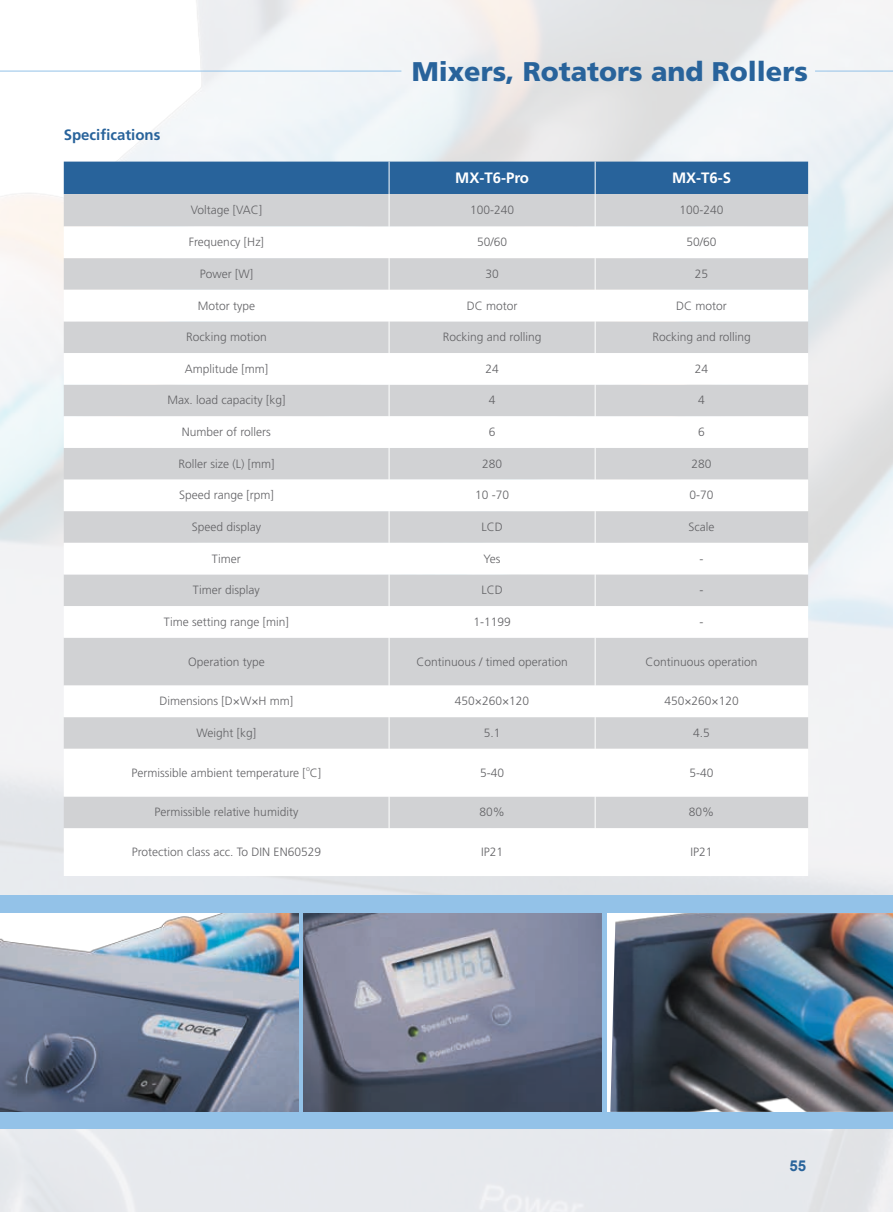
<style>
.page{position:relative;width:893px;height:1212px;background:#fff}
.page>*{position:absolute;margin:0;border:0;box-sizing:border-box;transform-origin:0 0}
.t1{font:900 27px "Frutiger LT Std";color:#28639b}
.t2{font:700 15px "Frutiger LT Std";color:#fff}
.t3{font:700 15px "Frutiger LT Std";color:#28639b}
.t4{font:700 15px "Arial";color:#28639b}
.t5{font:300 12px "Frutiger LT Std";color:#636366}
.t6{font:300 7.05px "Frutiger LT Std";color:#636366}
</style>
<div class="page">
<div style="left:0;top:896px;width:893px;height:233px;background:#93c2e8"></div>
<hr style="left:0;top:71px;width:401px;height:1px;background:#93c2e8">
<hr style="left:815px;top:71px;width:78px;height:1px;background:#93c2e8">
<img style="left:0;top:913px;width:298px;height:199px">
<img style="left:304px;top:913px;width:298px;height:199px">
<img style="left:610px;top:913px;width:283px;height:199px">
<div style="left:64px;top:162px;width:744px;height:32px;background:#28639b"></div>
<div style="left:64px;top:194px;width:744px;height:32px;background:#d1d2d4"></div>
<svg style="left:64px;top:226px;width:744px;height:603px"></svg>
<hr style="left:389px;top:162px;width:1px;height:32px;background:#fff">
<hr style="left:595px;top:162px;width:1px;height:32px;background:#fff">
<hr style="left:389px;top:194px;width:1px;height:32px;background:#fff">
<hr style="left:595px;top:194px;width:1px;height:32px;background:#fff">
<hr style="left:389px;top:226px;width:1px;height:32px;background:#fff">
<hr style="left:595px;top:226px;width:1px;height:32px;background:#fff">
<hr style="left:389px;top:258px;width:1px;height:32px;background:#fff">
<hr style="left:595px;top:258px;width:1px;height:32px;background:#fff">
<hr style="left:389px;top:290px;width:1px;height:31px;background:#fff">
<hr style="left:595px;top:290px;width:1px;height:31px;background:#fff">
<hr style="left:389px;top:321px;width:1px;height:32px;background:#fff">
<hr style="left:595px;top:321px;width:1px;height:32px;background:#fff">
<hr style="left:389px;top:353px;width:1px;height:32px;background:#fff">
<hr style="left:595px;top:353px;width:1px;height:32px;background:#fff">
<hr style="left:389px;top:385px;width:1px;height:31px;background:#fff">
<hr style="left:595px;top:385px;width:1px;height:31px;background:#fff">
<hr style="left:389px;top:416px;width:1px;height:32px;background:#fff">
<hr style="left:595px;top:416px;width:1px;height:32px;background:#fff">
<hr style="left:389px;top:448px;width:1px;height:31px;background:#fff">
<hr style="left:595px;top:448px;width:1px;height:31px;background:#fff">
<hr style="left:389px;top:479px;width:1px;height:32px;background:#fff">
<hr style="left:595px;top:479px;width:1px;height:32px;background:#fff">
<hr style="left:389px;top:511px;width:1px;height:32px;background:#fff">
<hr style="left:595px;top:511px;width:1px;height:32px;background:#fff">
<hr style="left:389px;top:543px;width:1px;height:31px;background:#fff">
<hr style="left:595px;top:543px;width:1px;height:31px;background:#fff">
<hr style="left:389px;top:574px;width:1px;height:32px;background:#fff">
<hr style="left:595px;top:574px;width:1px;height:32px;background:#fff">
<hr style="left:389px;top:606px;width:1px;height:32px;background:#fff">
<hr style="left:595px;top:606px;width:1px;height:32px;background:#fff">
<hr style="left:389px;top:638px;width:1px;height:47px;background:#fff">
<hr style="left:595px;top:638px;width:1px;height:47px;background:#fff">
<hr style="left:389px;top:685px;width:1px;height:32px;background:#fff">
<hr style="left:595px;top:685px;width:1px;height:32px;background:#fff">
<hr style="left:389px;top:717px;width:1px;height:32px;background:#fff">
<hr style="left:595px;top:717px;width:1px;height:32px;background:#fff">
<hr style="left:389px;top:749px;width:1px;height:47px;background:#fff">
<hr style="left:595px;top:749px;width:1px;height:47px;background:#fff">
<hr style="left:389px;top:796px;width:1px;height:32px;background:#fff">
<hr style="left:595px;top:796px;width:1px;height:32px;background:#fff">
<hr style="left:389px;top:828px;width:1px;height:48px;background:#fff">
<hr style="left:595px;top:828px;width:1px;height:48px;background:#fff">
<p class="t3" style="left:64px;top:126px;width:98px">Specifications</p>
<h1 class="t1" style="left:412px;top:55px;width:398px">Mixers, Rotators and Rollers</h1>
<p class="t2" style="left:455px;top:169px;width:75px">MX-T6-Pro</p>
<p class="t2" style="left:672px;top:169px;width:61px">MX-T6-S</p>
<p class="t5" style="left:191px;top:203px;width:73px">Voltage [VAC]</p>
<p class="t5" style="left:470px;top:203px;width:46px">100-240</p>
<p class="t5" style="left:680px;top:203px;width:46px">100-240</p>
<p class="t5" style="left:189px;top:235px;width:77px">Frequency [Hz]</p>
<p class="t5" style="left:477px;top:235px;width:32px">50/60</p>
<p class="t5" style="left:687px;top:235px;width:32px">50/60</p>
<p class="t5" style="left:200px;top:267px;width:55px">Power [W]</p>
<p class="t5" style="left:485px;top:267px;width:15px">30</p>
<p class="t5" style="left:695px;top:267px;width:15px">25</p>
<p class="t5" style="left:198px;top:299px;width:59px">Motor type</p>
<p class="t5" style="left:467px;top:299px;width:52px">DC motor</p>
<p class="t5" style="left:676px;top:299px;width:52px">DC motor</p>
<p class="t5" style="left:186px;top:330px;width:82px">Rocking motion</p>
<p class="t5" style="left:443px;top:330px;width:100px">Rocking and rolling</p>
<p class="t5" style="left:652px;top:330px;width:100px">Rocking and rolling</p>
<p class="t5" style="left:185px;top:362px;width:85px">Amplitude [mm]</p>
<p class="t5" style="left:485px;top:362px;width:15px">24</p>
<p class="t5" style="left:695px;top:362px;width:15px">24</p>
<p class="t5" style="left:167px;top:393px;width:120px">Max. load capacity [kg]</p>
<p class="t5" style="left:489px;top:393px;width:8px">4</p>
<p class="t5" style="left:698px;top:393px;width:8px">4</p>
<p class="t5" style="left:182px;top:425px;width:91px">Number of rollers</p>
<p class="t5" style="left:489px;top:425px;width:8px">6</p>
<p class="t5" style="left:698px;top:425px;width:8px">6</p>
<p class="t5" style="left:178px;top:457px;width:97px">Roller size (L) [mm]</p>
<p class="t5" style="left:482px;top:457px;width:22px">280</p>
<p class="t5" style="left:692px;top:457px;width:22px">280</p>
<p class="t5" style="left:179px;top:488px;width:96px">Speed range [rpm]</p>
<p class="t5" style="left:475px;top:488px;width:36px">10 -70</p>
<p class="t5" style="left:690px;top:488px;width:26px">0-70</p>
<p class="t5" style="left:192px;top:520px;width:71px">Speed display</p>
<p class="t5" style="left:481px;top:520px;width:23px">LCD</p>
<p class="t5" style="left:689px;top:520px;width:27px">Scale</p>
<p class="t5" style="left:212px;top:552px;width:30px">Timer</p>
<p class="t5" style="left:484px;top:552px;width:18px">Yes</p>
<p class="t5" style="left:700px;top:552px;width:5px">-</p>
<p class="t5" style="left:193px;top:583px;width:68px">Timer display</p>
<p class="t5" style="left:481px;top:583px;width:23px">LCD</p>
<p class="t5" style="left:700px;top:583px;width:5px">-</p>
<p class="t5" style="left:164px;top:615px;width:126px">Time setting range [min]</p>
<p class="t5" style="left:473px;top:615px;width:39px">1-1199</p>
<p class="t5" style="left:700px;top:615px;width:5px">-</p>
<p class="t5" style="left:188px;top:655px;width:78px">Operation type</p>
<p class="t5" style="left:416px;top:655px;width:153px">Continuous / timed operation</p>
<p class="t5" style="left:645px;top:655px;width:114px">Continuous operation</p>
<p class="t5" style="left:159px;top:694px;width:135px">Dimensions [D×W×H mm]</p>
<p class="t5" style="left:455px;top:694px;width:76px">450×260×120</p>
<p class="t5" style="left:664px;top:694px;width:76px">450×260×120</p>
<p class="t5" style="left:196px;top:726px;width:61px">Weight [kg]</p>
<p class="t5" style="left:484px;top:726px;width:18px">5.1</p>
<p class="t5" style="left:693px;top:726px;width:18px">4.5</p>
<p class="t5" style="left:131px;top:766px;width:191px">Permissible ambient temperature [ C]</p>
<p class="t6" style="left:306px;top:764px;width:5px">o</p>
<p class="t5" style="left:480px;top:766px;width:26px">5-40</p>
<p class="t5" style="left:690px;top:766px;width:26px">5-40</p>
<p class="t5" style="left:155px;top:805px;width:145px">Permissible relative humidity</p>
<p class="t5" style="left:479px;top:805px;width:27px">80%</p>
<p class="t5" style="left:689px;top:805px;width:27px">80%</p>
<p class="t5" style="left:132px;top:845px;width:191px">Protection class acc. To DIN EN60529</p>
<p class="t5" style="left:481px;top:845px;width:24px">IP21</p>
<p class="t5" style="left:691px;top:845px;width:24px">IP21</p>
<p class="t4" style="left:790px;top:1156px;width:18px">55</p>
</div>
